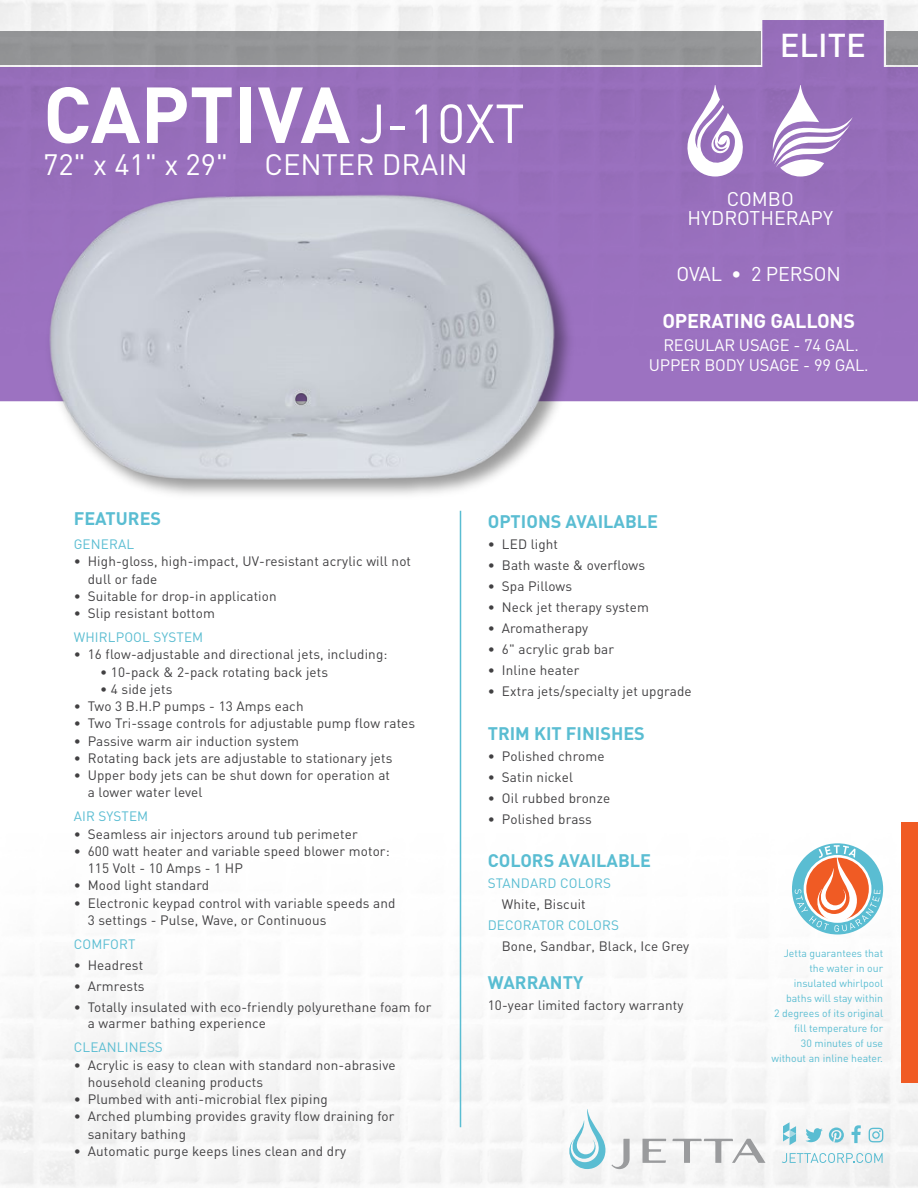
<style>
.page{position:relative;width:918px;height:1188px;background:#fff}
.page>*{position:absolute;margin:0;border:0;box-sizing:border-box;transform-origin:0 0}
.t1{font:700 78px "DIN";color:#fff}
.t2{font:500 32.7px "DIN";color:#fff}
.t3{font:29.1px "DIN";color:#fff}
.t4{font:700 19.8px "DIN";letter-spacing:-.01em;color:#fff}
.t5{font:19.8px "DIN";letter-spacing:-.01em;color:#fff}
.t6{font:19.65px/18.9px "DIN";color:#fff;text-align:center}
.t7{font:700 18px "DIN";color:#5abdd2}
.t8{font:16.5px/19.8px "DIN";letter-spacing:-.01em;color:#fff;text-align:center}
.t9{font:13.5px/17.2px "DIN";letter-spacing:.01em;color:#414042}
.t10{font:13.5px "DIN";letter-spacing:.01em;color:#5abdd2}
.t11{font:13.5px "DIN";letter-spacing:.01em;color:#5bbdd1}
.t12{font:10.5px/15px "DIN";color:#5abdd2;text-align:right}
.s1{font-weight:400;font-size:54px}
</style>
<div class="page">
<svg style="left:0;top:20px;width:918px;height:381px;background:#a17cc2"></svg>
<div style="left:0;top:31px;width:761px;height:34px;background:#9a9b9d"></div>
<img style="left:0;top:96px;width:664px;height:482px">
<img style="left:0;top:834px;width:918px;height:354px">
<svg style="left:771px;top:85px;width:82px;height:92px"></svg>
<svg style="left:681px;top:85px;width:65px;height:92px"></svg>
<hr style="left:460px;top:511px;width:1px;height:616px;background:#5abdd2">
<svg style="left:792px;top:843px;width:91px;height:92px"></svg>
<svg style="left:795px;top:845px;width:85px;height:87px"></svg>
<div style="left:902px;top:823px;width:16px;height:260px;background:#f05b24"></div>
<div style="left:886px;top:31px;width:32px;height:34px;background:#929395"></div>
<svg style="left:672px;top:1139px;width:94px;height:24px"></svg>
<svg style="left:643px;top:1139px;width:23px;height:24px"></svg>
<svg style="left:565px;top:1109px;width:65px;height:60px"></svg>
<svg style="left:805px;top:1128px;width:18px;height:14px"></svg>
<svg style="left:782px;top:1153px;width:101px;height:10px"></svg>
<svg style="left:829px;top:1128px;width:15px;height:15px"></svg>
<svg style="left:852px;top:1125px;width:9px;height:18px"></svg>
<svg style="left:783px;top:1122px;width:13px;height:23px"></svg>
<svg style="left:869px;top:1128px;width:14px;height:14px"></svg>
<h1 class="t1" style="left:43px;top:64px;width:483px">CAPTIVA <span class="s1">J-10XT</span></h1>
<h3 class="t3" style="left:43px;top:146px;width:426px">72" x 41" x 29" CENTER DRAIN</h3>
<h2 class="t2" style="left:780px;top:24px;width:88px">ELITE</h2>
<h3 class="t6" style="left:688px;top:189px;width:147px">COMBO<br>HYDROTHERAPY</h3>
<h3 class="t5" style="left:677px;top:262px;width:166px">OVAL • 2 PERSON</h3>
<h3 class="t4" style="left:662px;top:307px;width:194px">OPERATING GALLONS</h3>
<p class="t8" style="left:649px;top:335px;width:221px">REGULAR USAGE - 74 GAL.<br>UPPER BODY USAGE - 99 GAL.</p>
<h3 class="t7" style="left:74px;top:507px;width:89px">FEATURES</h3>
<p class="t10" style="left:74px;top:536px;width:62px">GENERAL</p>
<p class="t9" style="left:88px;top:553px;width:325px;text-indent:-14px">• High-gloss, high-impact, UV-resistant acrylic will not dull or fade</p>
<p class="t9" style="left:74px;top:587px;width:205px">• Suitable for drop-in application</p>
<p class="t9" style="left:74px;top:604px;width:143px">• Slip resistant bottom</p>
<p class="t11" style="left:74px;top:629px;width:131px">WHIRLPOOL SYSTEM</p>
<p class="t9" style="left:74px;top:646px;width:315px">• 16 flow-adjustable and directional jets, including:</p>
<p class="t9" style="left:100px;top:663px;width:230px">• 10-pack &amp; 2-pack rotating back jets</p>
<p class="t9" style="left:100px;top:680px;width:74px">• 4 side jets</p>
<p class="t9" style="left:74px;top:697px;width:231px">• Two 3 B.H.P pumps - 13 Amps each</p>
<p class="t9" style="left:74px;top:715px;width:343px">• Two Tri-ssage controls for adjustable pump flow rates</p>
<p class="t9" style="left:74px;top:732px;width:227px">• Passive warm air induction system</p>
<p class="t9" style="left:74px;top:749px;width:320px">• Rotating back jets are adjustable to stationary jets</p>
<p class="t9" style="left:88px;top:766px;width:304px;text-indent:-14px">• Upper body jets can be shut down for operation at a lower water level</p>
<p class="t10" style="left:74px;top:808px;width:76px">AIR SYSTEM</p>
<p class="t9" style="left:74px;top:825px;width:286px">• Seamless air injectors around tub perimeter</p>
<p class="t9" style="left:88px;top:842px;width:304px;text-indent:-14px">• 600 watt heater and variable speed blower motor:<br>115 Volt - 10 Amps - 1 HP</p>
<p class="t9" style="left:74px;top:877px;width:137px">• Mood light standard</p>
<p class="t9" style="left:88px;top:894px;width:309px;text-indent:-14px">• Electronic keypad control with variable speeds and<br>3 settings - Pulse, Wave, or Continuous</p>
<p class="t10" style="left:74px;top:936px;width:63px">COMFORT</p>
<p class="t9" style="left:74px;top:956px;width:71px">• Headrest</p>
<p class="t9" style="left:74px;top:977px;width:72px">• Armrests</p>
<p class="t9" style="left:88px;top:999px;width:345px;line-height:16.5px;text-indent:-14px">• Totally insulated with eco-friendly polyurethane foam for a warmer bathing experience</p>
<p class="t10" style="left:74px;top:1039px;width:91px">CLEANLINESS</p>
<p class="t9" style="left:88px;top:1056px;width:309px;text-indent:-14px">• Acrylic is easy to clean with standard non-abrasive household cleaning products</p>
<p class="t9" style="left:74px;top:1090px;width:255px">• Plumbed with anti-microbial flex piping</p>
<p class="t9" style="left:88px;top:1108px;width:308px;text-indent:-14px">• Arched plumbing provides gravity flow draining for sanitary bathing</p>
<p class="t9" style="left:74px;top:1142px;width:274px">• Automatic purge keeps lines clean and dry</p>
<h3 class="t7" style="left:488px;top:509px;width:172px">OPTIONS AVAILABLE</h3>
<p class="t9" style="left:488px;top:535px;width:72px">• LED light</p>
<p class="t9" style="left:488px;top:556px;width:159px">• Bath waste &amp; overflows</p>
<p class="t9" style="left:488px;top:577px;width:86px">• Spa Pillows</p>
<p class="t9" style="left:488px;top:598px;width:163px">• Neck jet therapy system</p>
<p class="t9" style="left:488px;top:619px;width:102px">• Aromatherapy</p>
<p class="t9" style="left:488px;top:640px;width:128px">• 6" acrylic grab bar</p>
<p class="t9" style="left:488px;top:661px;width:93px">• Inline heater</p>
<p class="t9" style="left:488px;top:682px;width:206px">• Extra jets/specialty jet upgrade</p>
<h3 class="t7" style="left:488px;top:721px;width:159px">TRIM KIT FINISHES</h3>
<p class="t9" style="left:488px;top:747px;width:118px">• Polished chrome</p>
<p class="t9" style="left:488px;top:768px;width:87px">• Satin nickel</p>
<p class="t9" style="left:488px;top:789px;width:124px">• Oil rubbed bronze</p>
<p class="t9" style="left:488px;top:810px;width:106px">• Polished brass</p>
<h3 class="t7" style="left:488px;top:849px;width:165px">COLORS AVAILABLE</h3>
<p class="t10" style="left:488px;top:875px;width:125px">STANDARD COLORS</p>
<p class="t9" style="left:502px;top:895px;width:85px">White, Biscuit</p>
<p class="t10" style="left:488px;top:917px;width:133px">DECORATOR COLORS</p>
<p class="t9" style="left:502px;top:937px;width:189px">Bone, Sandbar, Black, Ice Grey</p>
<h3 class="t7" style="left:488px;top:971px;width:97px">WARRANTY</h3>
<p class="t9" style="left:488px;top:996px;width:197px">10-year limited factory warranty</p>
<p class="t12" style="left:772px;top:946px;width:113px">Jetta guarantees that the water in our insulated whirlpool baths will stay within<br>2 degrees of its original fill temperature for<br>30 minutes of use without an inline heater.</p>
</div>
